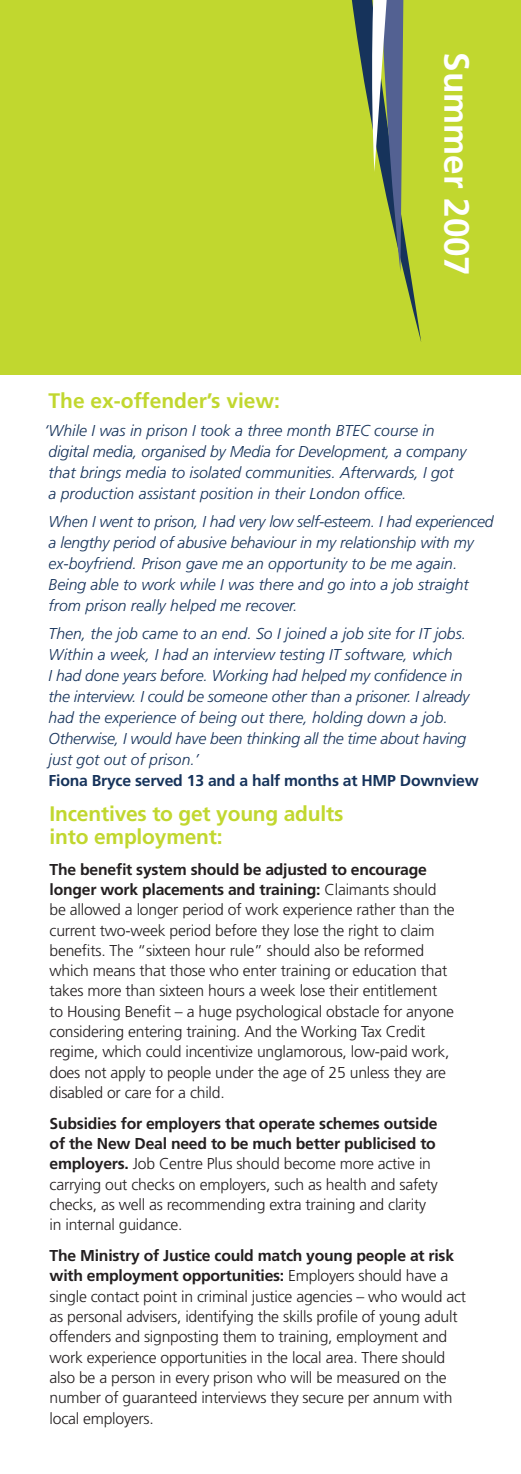
<style>
.page{position:relative;width:521px;height:1474px;background:#fff}
.page>*{position:absolute;margin:0;border:0;box-sizing:border-box;transform-origin:0 0}
.t1{font:700 35px "Frutiger LT Std";color:#fff}
.t2{font:700 21px/22.8px "Frutiger LT Std";letter-spacing:-.01em;color:#c1d72f}
.t3{font:300 15.75px/20.3px "Frutiger LT Std";letter-spacing:-.015em;color:#231f20}
.t4{font:italic 300 15.75px/21px "Frutiger LT Std";color:#16335b}
.t5{font:700 15.75px "Frutiger LT Std";letter-spacing:-.015em;color:#16335b}
.s1{font-weight:700}
</style>
<div class="page">
<div style="left:0;top:0;width:521px;height:375px;background:#c1d72f"></div>
<svg style="left:403px;top:272px;width:19px;height:70px"></svg>
<svg style="left:351px;top:0;width:60px;height:272px"></svg>
<h1 class="t1" style="left:477px;top:52px;width:225px;rotate:90deg">Summer 2007</h1>
<h2 class="t2" style="left:49px;top:389px;width:233px">The ex-offender’s view:</h2>
<p class="t4" style="left:44px;top:420px;width:424px">‘ While I was in prison I took a three month BTEC course in digital media, organised by Media for Development, a company that brings media to isolated communities. Afterwards, I got<br>a production assistant position in their London office.</p>
<p class="t4" style="left:49px;top:511px;width:446px">When I went to prison, I had very low self-esteem. I had experienced a lengthy period of abusive behaviour in my relationship with my ex-boyfriend. Prison gave me an opportunity to be me again.<br>Being able to work while I was there and go into a job straight from prison really helped me recover.</p>
<p class="t4" style="left:49px;top:623px;width:422px">Then, the job came to an end. So I joined a job site for IT jobs.<br>Within a week, I had an interview testing IT software, which<br>I had done years before. Working had helped my confidence in the interview. I could be someone other than a prisoner. I already had the experience of being out there, holding down a job.<br>Otherwise, I would have been thinking all the time about having just got out of prison.’</p>
<p class="t5" style="left:49px;top:771px;width:432px">Fiona Bryce served 13 and a half months at HMP Downview</p>
<h2 class="t2" style="left:50px;top:802px;width:295px">Incentives to get young adults into employment:</h2>
<p class="t3" style="left:50px;top:859px;width:407px"><span class="s1">The benefit system should be adjusted to encourage longer work placements and training:</span> Claimants should be allowed a longer period of work experience rather than the current two-week period before they lose the right to claim benefits. The “sixteen hour rule” should also be reformed which means that those who enter training or education that takes more than sixteen hours a week lose their entitlement to Housing Benefit – a huge psychological obstacle for anyone considering entering training. And the Working Tax Credit regime, which could incentivize unglamorous, low-paid work, does not apply to people under the age of 25 unless they are disabled or care for a child.</p>
<p class="t3" style="left:50px;top:1113px;width:389px"><span class="s1">Subsidies for employers that operate schemes outside of the New Deal need to be much better publicised to employers.</span> Job Centre Plus should become more active in carrying out checks on employers, such as health and safety checks, as well as recommending extra training and clarity in internal guidance.</p>
<p class="t3" style="left:50px;top:1245px;width:418px"><span class="s1">The Ministry of Justice could match young people at risk with employment opportunities:</span> Employers should have a single contact point in criminal justice agencies – who would act as personal advisers, identifying the skills profile of young adult offenders and signposting them to training, employment and work experience opportunities in the local area. There should also be a person in every prison who will be measured on the number of guaranteed interviews they secure per annum with local employers.</p>
</div>
